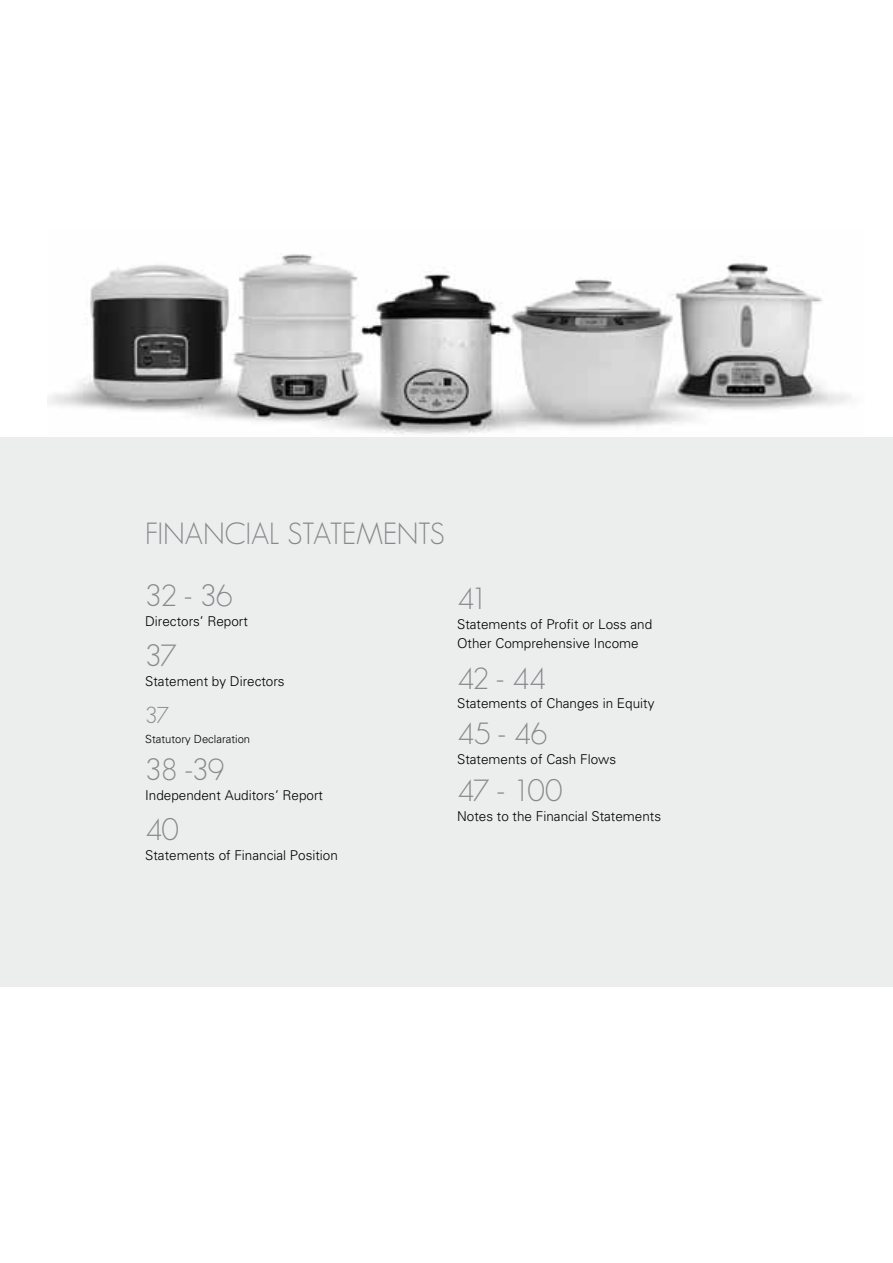
<style>
.page{position:relative;width:893px;height:1263px;background:#fff}
.page>*{position:absolute;margin:0;border:0;box-sizing:border-box;transform-origin:0 0}
.t1{font:300 30px "Geosans";letter-spacing:-.01em;color:#87888a}
.t2{font:300 22.5px "Geosans";color:#87888a}
.t3{font:300 13.5px/19.5px "Univers";color:#000}
.t4{font:300 11.25px "Univers";color:#000}
</style>
<div class="page">
<img style="left:47px;top:254px;width:804px;height:180px">
<div style="left:1px;top:437px;width:892px;height:549px;background:#eceded"></div>
<h1 class="t1" style="left:145px;top:517px;width:94px">FINANCIAL</h1>
<h1 class="t1" style="left:288px;top:517px;width:159px">STATEMENTS</h1>
<h1 class="t1" style="left:145px;top:579px;width:89px">32 - 36</h1>
<p class="t3" style="left:145px;top:611px;width:104px">Directors’ Report</p>
<h1 class="t1" style="left:145px;top:639px;width:33px">37</h1>
<p class="t3" style="left:145px;top:671px;width:141px">Statement by Directors</p>
<h2 class="t2" style="left:145px;top:703px;width:25px">37</h2>
<p class="t4" style="left:145px;top:732px;width:106px">Statutory Declaration</p>
<h1 class="t1" style="left:145px;top:753px;width:81px">38 -39</h1>
<p class="t3" style="left:145px;top:785px;width:179px">Independent Auditors’ Report</p>
<h1 class="t1" style="left:145px;top:813px;width:35px">40</h1>
<p class="t3" style="left:145px;top:845px;width:194px">Statements of Financial Position</p>
<h1 class="t1" style="left:457px;top:582px;width:31px">41</h1>
<p class="t3" style="left:457px;top:614px;width:197px">Statements of Profit or Loss and<br>Other Comprehensive Income</p>
<h1 class="t1" style="left:457px;top:662px;width:90px">42 - 44</h1>
<p class="t3" style="left:457px;top:694px;width:199px">Statements of Changes in Equity</p>
<h1 class="t1" style="left:457px;top:717px;width:92px">45 - 46</h1>
<p class="t3" style="left:457px;top:749px;width:161px">Statements of Cash Flows</p>
<h1 class="t1" style="left:457px;top:774px;width:107px">47 - 100</h1>
<p class="t3" style="left:457px;top:806px;width:206px">Notes to the Financial Statements</p>
</div>
